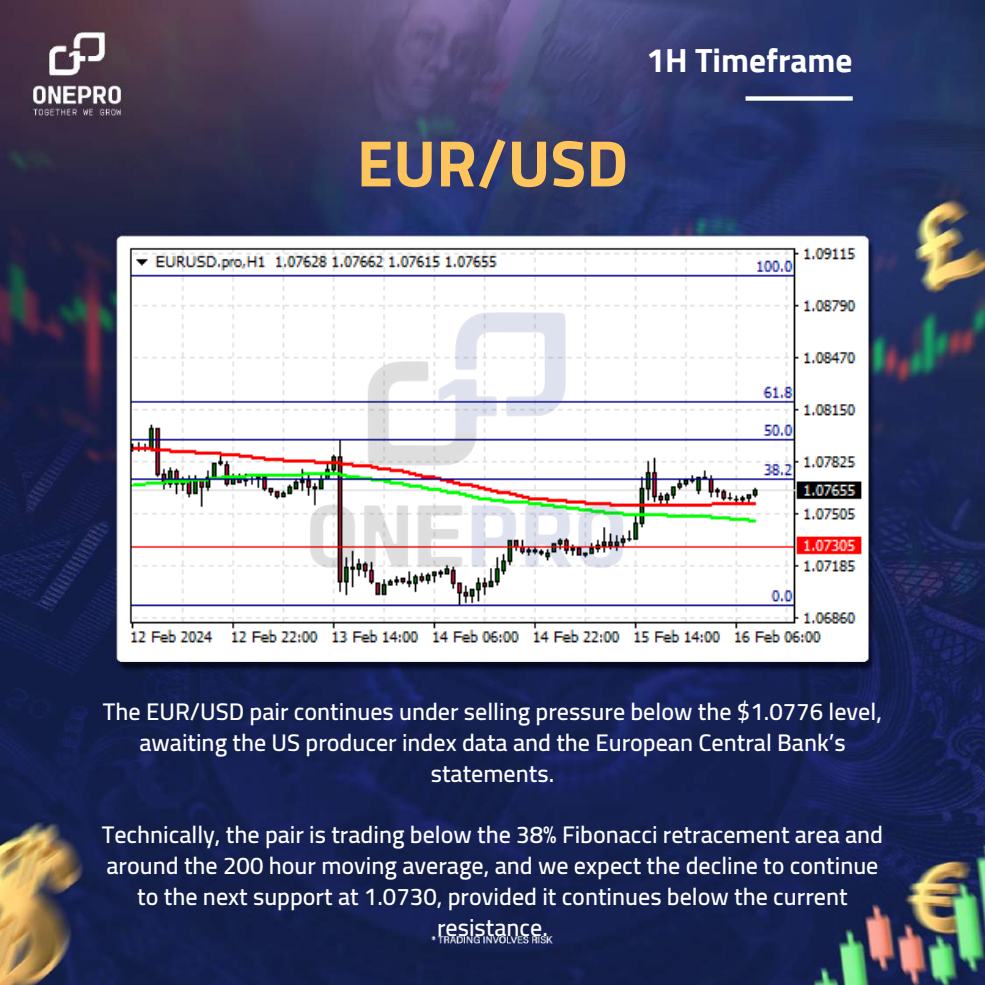
<style>
.page{position:relative;width:985px;height:985px;background:#fff}
.page>*{position:absolute;margin:0;border:0;box-sizing:border-box;transform-origin:0 0}
.t1{font:700 65.71px "Cairo";color:#fec55d}
.t2{font:700 33.34px "Cairo";color:#fff}
.t3{font:600 24.06px/30.8px "Cairo";color:#fff;text-align:center}
</style>
<div class="page">
<img style="left:0;top:0;width:984px;height:984px">
<img style="left:127px;top:247px;width:738px;height:405px">
<img style="left:281px;top:300px;width:368px;height:285px">
<h2 class="t2" style="left:646px;top:41px;width:207px">1H Timeframe</h2>
<h1 class="t1" style="left:357px;top:125px;width:273px">EUR/USD</h1>
<p class="t3" style="left:103px;top:696px;width:780px">The EUR/USD pair continues under selling pressure below the $1.0776 level, awaiting the US producer index data and the European Central Bank’s statements.</p>
<p class="t3" style="left:102px;top:819px;width:782px">Technically, the pair is trading below the 38% Fibonacci retracement area and around the 200 hour moving average, and we expect the decline to continue to the next support at 1.0730, provided it continues below the current resistance.</p>
</div>
